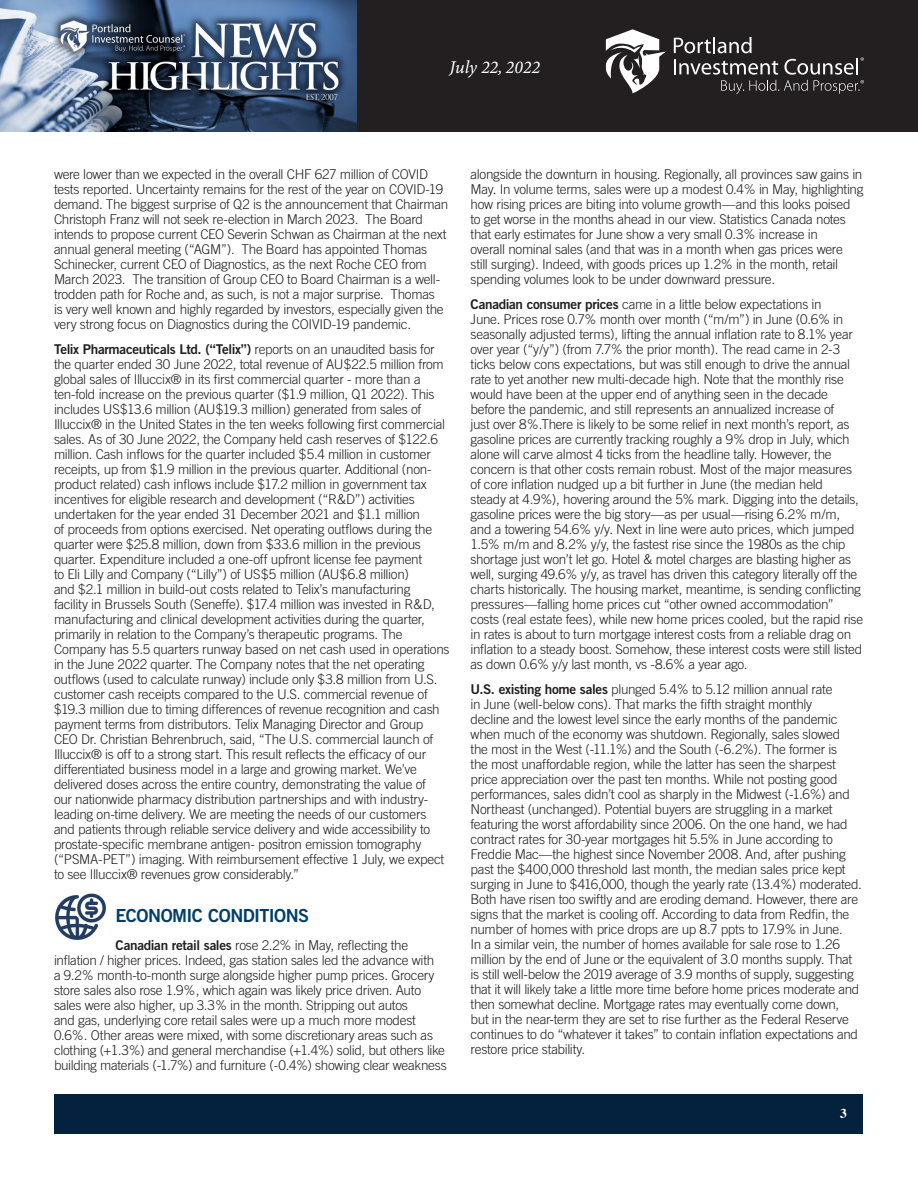
<style>
.page{position:relative;width:918px;height:1188px;background:#fff}
.page>*{position:absolute;margin:0;border:0;box-sizing:border-box;transform-origin:0 0}
.Article_-_Body{font:18px "Trade Gothic Bold Two";letter-spacing:-.03em;color:#003e69}
.t1{font:italic 18px "Minion Variable Concept";color:#fff}
.Article_-_Body-2{font:300 13.5px/15px "Trade Gothic";letter-spacing:-.025em;color:#231f20}
.t2{font:700 13.5px "Times";color:#fff}
.s1{font-family:"Trade Gothic Bold Two";font-weight:400}
</style>
<div class="page">
<div style="left:356px;top:0;width:562px;height:132px;background:#231f20"></div>
<img style="left:0;top:0;width:356px;height:132px">
<svg style="left:674px;top:37px;width:190px;height:57px"></svg>
<svg style="left:606px;top:29px;width:60px;height:64px"></svg>
<div style="left:55px;top:1094px;width:808px;height:39px;background:#04213e"></div>
<img style="left:55px;top:893px;width:51px;height:47px">
<h1 class="t1" style="left:450px;top:55px;width:92px">July 22, 2022</h1>
<p class="Article_-_Body-2" style="left:54px;top:167px;width:396px">were lower than we expected in the overall CHF 627 million of COVID tests reported. Uncertainty remains for the rest of the year on COVID-19 demand. The biggest surprise of Q2 is the announcement that Chairman Christoph Franz will not seek re-election in March 2023. The Board intends to propose current CEO Severin Schwan as Chairman at the next annual general meeting (“AGM”). The Board has appointed Thomas Schinecker, current CEO of Diagnostics, as the next Roche CEO from March 2023. The transition of Group CEO to Board Chairman is a well&shy;trodden path for Roche and, as such, is not a major surprise. Thomas<br>is very well known and highly regarded by investors, especially given the very strong focus on Diagnostics during the COIVID-19 pandemic.</p>
<p class="Article_-_Body-2" style="left:54px;top:341px;width:397px"><span class="s1">Telix Pharmaceuticals Ltd. (“Telix”)</span> reports on an unaudited basis for the quarter ended 30 June 2022, total revenue of AU$22.5 million from global sales of Illuccix® in its first commercial quarter - more than a ten-fold increase on the previous quarter ($1.9 million, Q1 2022). This includes US$13.6 million (AU$19.3 million) generated from sales of Illuccix® in the United States in the ten weeks following first commercial sales. As of 30 June 2022, the Company held cash reserves of $122.6 million. Cash inflows for the quarter included $5.4 million in customer receipts, up from $1.9 million in the previous quarter. Additional (non&shy;product related) cash inflows include $17.2 million in government tax incentives for eligible research and development (“R&amp;D”) activities undertaken for the year ended 31 December 2021 and $1.1 million<br>of proceeds from options exercised. Net operating outflows during the quarter were $25.8 million, down from $33.6 million in the previous quarter. Expenditure included a one-off upfront license fee payment<br>to Eli Lilly and Company (“Lilly”) of US$5 million (AU$6.8 million)<br>and $2.1 million in build-out costs related to Telix’s manufacturing<br>facility in Brussels South (Seneffe). $17.4 million was invested in R&amp;D, manufacturing and clinical development activities during the quarter, primarily in relation to the Company’s therapeutic programs. The Company has 5.5 quarters runway based on net cash used in operations in the June 2022 quarter. The Company notes that the net operating outflows (used to calculate runway) include only $3.8 million from U.S. customer cash receipts compared to the U.S. commercial revenue of $19.3 million due to timing differences of revenue recognition and cash payment terms from distributors. Telix Managing Director and Group CEO Dr. Christian Behrenbruch, said, “The U.S. commercial launch of Illuccix® is off to a strong start. This result reflects the efficacy of our differentiated business model in a large and growing market. We’ve delivered doses across the entire country, demonstrating the value of<br>our nationwide pharmacy distribution partnerships and with industry&shy;leading on-time delivery. We are meeting the needs of our customers and patients through reliable service delivery and wide accessibility to prostate-specific membrane antigen- positron emission tomography (“PSMA-PET”) imaging. With reimbursement effective 1 July, we expect to see Illuccix® revenues grow considerably.”</p>
<p class="Article_-_Body" style="left:115px;top:904px;width:195px">ECONOMIC CONDITIONS</p>
<p class="Article_-_Body-2" style="left:54px;top:938px;width:394px;text-indent:62px"><span class="s1">Canadian retail sales</span> rose 2.2% in May, reflecting the inflation / higher prices. Indeed, gas station sales led the advance with<br>a 9.2% month-to-month surge alongside higher pump prices. Grocery store sales also rose 1.9%, which again was likely price driven. Auto sales were also higher, up 3.3% in the month. Stripping out autos<br>and gas, underlying core retail sales were up a much more modest 0.6%. Other areas were mixed, with some discretionary areas such as clothing (+1.3%) and general merchandise (+1.4%) solid, but others like building materials (-1.7%) and furniture (-0.4%) showing clear weakness</p>
<p class="Article_-_Body-2" style="left:471px;top:167px;width:395px">alongside the downturn in housing. Regionally, all provinces saw gains in May. In volume terms, sales were up a modest 0.4% in May, highlighting how rising prices are biting into volume growth—and this looks poised to get worse in the months ahead in our view. Statistics Canada notes that early estimates for June show a very small 0.3% increase in<br>overall nominal sales (and that was in a month when gas prices were still surging). Indeed, with goods prices up 1.2% in the month, retail spending volumes look to be under downward pressure.</p>
<p class="Article_-_Body-2" style="left:471px;top:296px;width:394px"><span class="s1">Canadian consumer prices</span> came in a little below expectations in<br>June. Prices rose 0.7% month over month (“m/m”) in June (0.6% in seasonally adjusted terms), lifting the annual inflation rate to 8.1% year over year (“y/y”) (from 7.7% the prior month). The read came in 2-3 ticks below cons expectations, but was still enough to drive the annual rate to yet another new multi-decade high. Note that the monthly rise would have been at the upper end of anything seen in the decade before the pandemic, and still represents an annualized increase of<br>just over 8%.There is likely to be some relief in next month’s report, as gasoline prices are currently tracking roughly a 9% drop in July, which alone will carve almost 4 ticks from the headline tally. However, the concern is that other costs remain robust. Most of the major measures of core inflation nudged up a bit further in June (the median held<br>steady at 4.9%), hovering around the 5% mark. Digging into the details, gasoline prices were the big story—as per usual—rising 6.2% m/m, and a towering 54.6% y/y. Next in line were auto prices, which jumped 1.5% m/m and 8.2% y/y, the fastest rise since the 1980s as the chip shortage just won’t let go. Hotel &amp; motel charges are blasting higher as well, surging 49.6% y/y, as travel has driven this category literally off the charts historically. The housing market, meantime, is sending conflicting pressures—falling home prices cut “other owned accommodation” costs (real estate fees), while new home prices cooled, but the rapid rise in rates is about to turn mortgage interest costs from a reliable drag on inflation to a steady boost. Somehow, these interest costs were still listed as down 0.6% y/y last month, vs -8.6% a year ago.</p>
<p class="Article_-_Body-2" style="left:471px;top:681px;width:393px"><span class="s1">U.S. existing home sales</span> plunged 5.4% to 5.12 million annual rate<br>in June (well-below cons). That marks the fifth straight monthly<br>decline and the lowest level since the early months of the pandemic when much of the economy was shutdown. Regionally, sales slowed<br>the most in the West (-11.1%) and the South (-6.2%). The former is<br>the most unaffordable region, while the latter has seen the sharpest price appreciation over the past ten months. While not posting good performances, sales didn’t cool as sharply in the Midwest (-1.6%) and Northeast (unchanged). Potential buyers are struggling in a market featuring the worst affordability since 2006. On the one hand, we had contract rates for 30-year mortgages hit 5.5% in June according to Freddie Mac—the highest since November 2008. And, after pushing past the $400,000 threshold last month, the median sales price kept surging in June to $416,000, though the yearly rate (13.4%) moderated.<br>Both have risen too swiftly and are eroding demand. However, there are signs that the market is cooling off. According to data from Redfin, the number of homes with price drops are up 8.7 ppts to 17.9% in June.<br>In a similar vein, the number of homes available for sale rose to 1.26 million by the end of June or the equivalent of 3.0 months supply. That is still well-below the 2019 average of 3.9 months of supply, suggesting that it will likely take a little more time before home prices moderate and then somewhat decline. Mortgage rates may eventually come down,<br>but in the near-term they are set to rise further as the Federal Reserve continues to do “whatever it takes” to contain inflation expectations and restore price stability.</p>
<p class="t2" style="left:840px;top:1100px;width:8px">3</p>
</div>
